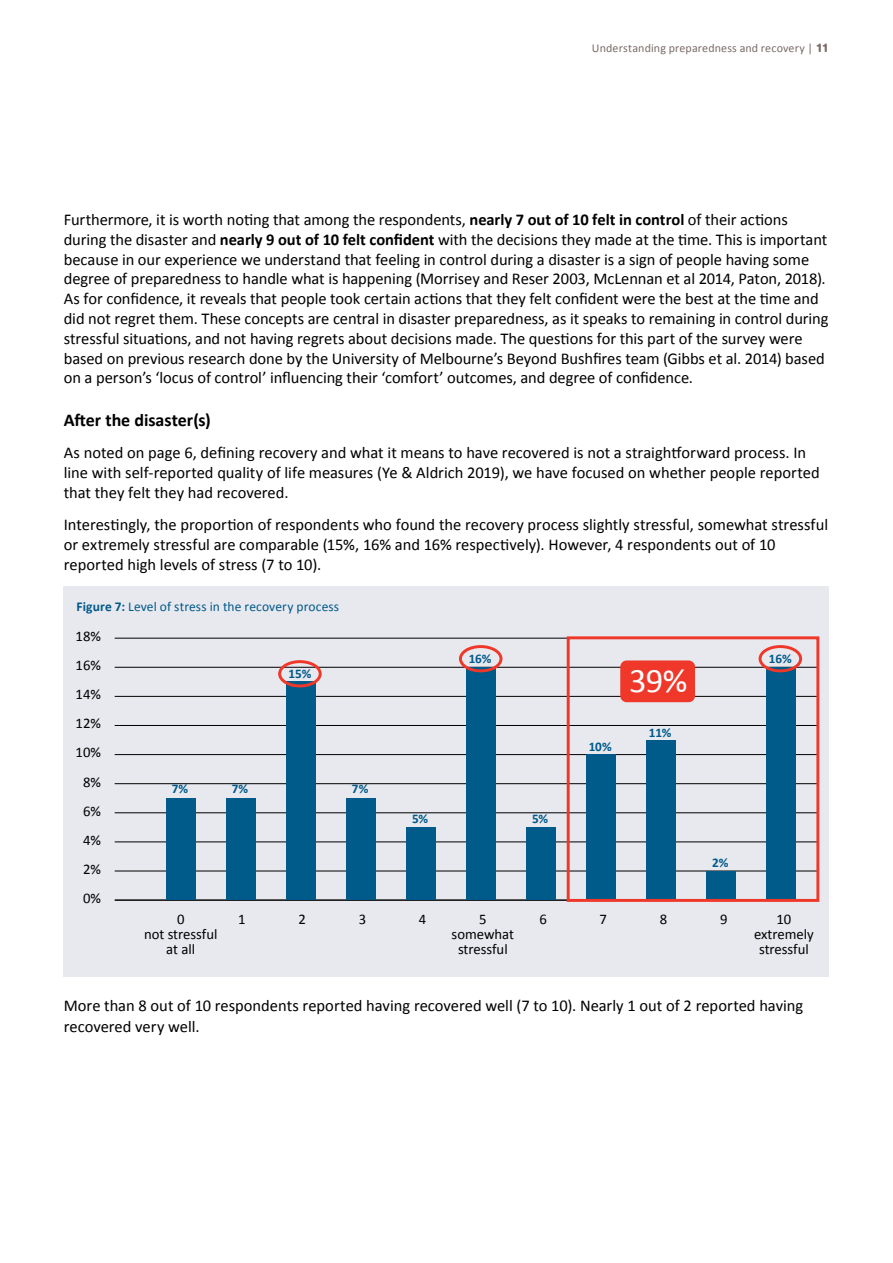
<style>
.page{position:relative;width:893px;height:1263px;background:#fff}
.page>*{position:absolute;margin:0;border:0;box-sizing:border-box;transform-origin:0 0}
.t1{font:34.5px "Calibri";color:#fff}
.BODY{font:700 18px "Calibri";color:#000}
.BODY-2{font:16.5px/19.8px "Calibri";letter-spacing:-.005em;color:#000}
.t2{font:14.7px/14.7px "Calibri";color:#000;text-align:center}
.BODY-3{font:13.5px "Calibri";letter-spacing:.005em;color:#005989}
.t3{font:700 13.2px "Calibri";letter-spacing:-.015em;color:#005a8a}
.t4{font:12px "Calibri";letter-spacing:.01em;color:#7a6b69}
.s1{font-family:"AG Book Rounded";font-weight:700}
.s2{font-weight:700}
</style>
<div class="page">
<div style="left:64px;top:586px;width:765px;height:391px;background:#e8e9ef"></div>
<hr style="left:115px;top:899px;width:703px;height:2px;background:#000">
<hr style="left:115px;top:871px;width:703px;height:1px;background:#000">
<hr style="left:115px;top:842px;width:703px;height:1px;background:#000">
<hr style="left:115px;top:812px;width:703px;height:1px;background:#000">
<hr style="left:115px;top:783px;width:703px;height:1px;background:#000">
<hr style="left:115px;top:754px;width:703px;height:1px;background:#000">
<hr style="left:115px;top:725px;width:703px;height:1px;background:#000">
<hr style="left:115px;top:696px;width:703px;height:1px;background:#000">
<hr style="left:115px;top:667px;width:703px;height:1px;background:#000">
<hr style="left:115px;top:638px;width:703px;height:1px;background:#000">
<div style="left:766px;top:667px;width:30px;height:233px;background:#005a8a"></div>
<div style="left:706px;top:871px;width:30px;height:29px;background:#005a8a"></div>
<div style="left:646px;top:740px;width:30px;height:160px;background:#005a8a"></div>
<div style="left:586px;top:754px;width:30px;height:146px;background:#005a8a"></div>
<div style="left:526px;top:827px;width:30px;height:73px;background:#005a8a"></div>
<div style="left:466px;top:667px;width:30px;height:233px;background:#005a8a"></div>
<div style="left:406px;top:827px;width:30px;height:73px;background:#005a8a"></div>
<div style="left:346px;top:798px;width:30px;height:102px;background:#005a8a"></div>
<div style="left:286px;top:682px;width:30px;height:218px;background:#005a8a"></div>
<div style="left:226px;top:798px;width:30px;height:102px;background:#005a8a"></div>
<div style="left:166px;top:798px;width:30px;height:102px;background:#005a8a"></div>
<div style="left:278px;top:660px;width:44px;height:27px;border:3px solid #ef3829;border-radius:50%"></div>
<div style="left:459px;top:645px;width:43px;height:27px;border:3px solid #ef3829;border-radius:50%"></div>
<div style="left:759px;top:645px;width:43px;height:27px;border:3px solid #ef3829;border-radius:50%"></div>
<div style="left:620px;top:660px;width:75px;height:42px;background:#ef3829;border-radius:6px"></div>
<div style="left:567px;top:636px;width:252px;height:266px;border:3px solid #ef3829"></div>
<p class="t4" style="left:592px;top:40px;width:239px">Understanding preparedness and recovery | <span class="s1">11</span></p>
<p class="BODY-2" style="left:64px;top:209px;width:766px">Furthermore, it is worth noting that among the respondents, <span class="s2">nearly 7 out of 10 felt in control</span> of their actions during the disaster and <span class="s2">nearly 9 out of 10 felt confident</span> with the decisions they made at the time. This is important because in our experience we understand that feeling in control during a disaster is a sign of people having some degree of preparedness to handle what is happening (Morrisey and Reser 2003, McLennan et al 2014, Paton, 2018).<br>As for confidence, it reveals that people took certain actions that they felt confident were the best at the time and did not regret them. These concepts are central in disaster preparedness, as it speaks to remaining in control during stressful situations, and not having regrets about decisions made. The questions for this part of the survey were based on previous research done by the University of Melbourne’s Beyond Bushfires team (Gibbs et al. 2014) based on a person’s ‘locus of control’ influencing their ‘comfort’ outcomes, and degree of confidence.</p>
<p class="BODY" style="left:64px;top:408px;width:148px">After the disaster(s)</p>
<p class="BODY-2" style="left:64px;top:442px;width:757px">As noted on page 6, defining recovery and what it means to have recovered is not a straightforward process. In line with self-reported quality of life measures (Ye &amp; Aldrich 2019), we have focused on whether people reported that they felt they had recovered.</p>
<p class="BODY-2" style="left:64px;top:514px;width:766px">Interestingly, the proportion of respondents who found the recovery process slightly stressful, somewhat stressful or extremely stressful are comparable (15%, 16% and 16% respectively). However, 4 respondents out of 10 reported high levels of stress (7 to 10).</p>
<p class="BODY-3" style="left:77px;top:598px;width:264px"><span class="s2">Figure 7:</span> Level of stress in the recovery process</p>
<p class="t2" style="left:76px;top:628px;width:27px">18%</p>
<p class="t2" style="left:76px;top:657px;width:27px">16%</p>
<p class="t2" style="left:76px;top:686px;width:27px">14%</p>
<p class="t2" style="left:76px;top:715px;width:27px">12%</p>
<p class="t2" style="left:76px;top:744px;width:27px">10%</p>
<p class="t2" style="left:83px;top:774px;width:19px">8%</p>
<p class="t2" style="left:83px;top:803px;width:19px">6%</p>
<p class="t2" style="left:83px;top:832px;width:19px">4%</p>
<p class="t2" style="left:83px;top:861px;width:19px">2%</p>
<p class="t2" style="left:83px;top:890px;width:19px">0%</p>
<p class="t3" style="left:289px;top:665px;width:24px">15%</p>
<p class="t3" style="left:172px;top:781px;width:18px">7%</p>
<p class="t3" style="left:232px;top:781px;width:18px">7%</p>
<p class="t3" style="left:352px;top:781px;width:18px">7%</p>
<p class="t3" style="left:412px;top:810px;width:18px">5%</p>
<p class="t3" style="left:469px;top:650px;width:24px">16%</p>
<p class="t3" style="left:532px;top:810px;width:18px">5%</p>
<p class="t3" style="left:589px;top:738px;width:25px">10%</p>
<p class="t1" style="left:629px;top:659px;width:60px">39%</p>
<p class="t3" style="left:649px;top:724px;width:24px">11%</p>
<p class="t3" style="left:712px;top:854px;width:18px">2%</p>
<p class="t3" style="left:769px;top:650px;width:24px">16%</p>
<p class="t2" style="left:144px;top:911px;width:75px">0<br>not stressful at all</p>
<p class="t2" style="left:238px;top:911px;width:9px">1</p>
<p class="t2" style="left:298px;top:911px;width:9px">2</p>
<p class="t2" style="left:359px;top:911px;width:9px">3</p>
<p class="t2" style="left:419px;top:911px;width:9px">4</p>
<p class="t2" style="left:452px;top:911px;width:64px">5 somewhat stressful</p>
<p class="t2" style="left:539px;top:911px;width:9px">6</p>
<p class="t2" style="left:600px;top:911px;width:9px">7</p>
<p class="t2" style="left:660px;top:911px;width:9px">8</p>
<p class="t2" style="left:720px;top:911px;width:9px">9</p>
<p class="t2" style="left:754px;top:911px;width:61px">10 extremely stressful</p>
<p class="BODY-2" style="left:64px;top:994px;width:741px;line-height:21px">More than 8 out of 10 respondents reported having recovered well (7 to 10). Nearly 1 out of 2 reported having recovered very well.</p>
</div>
